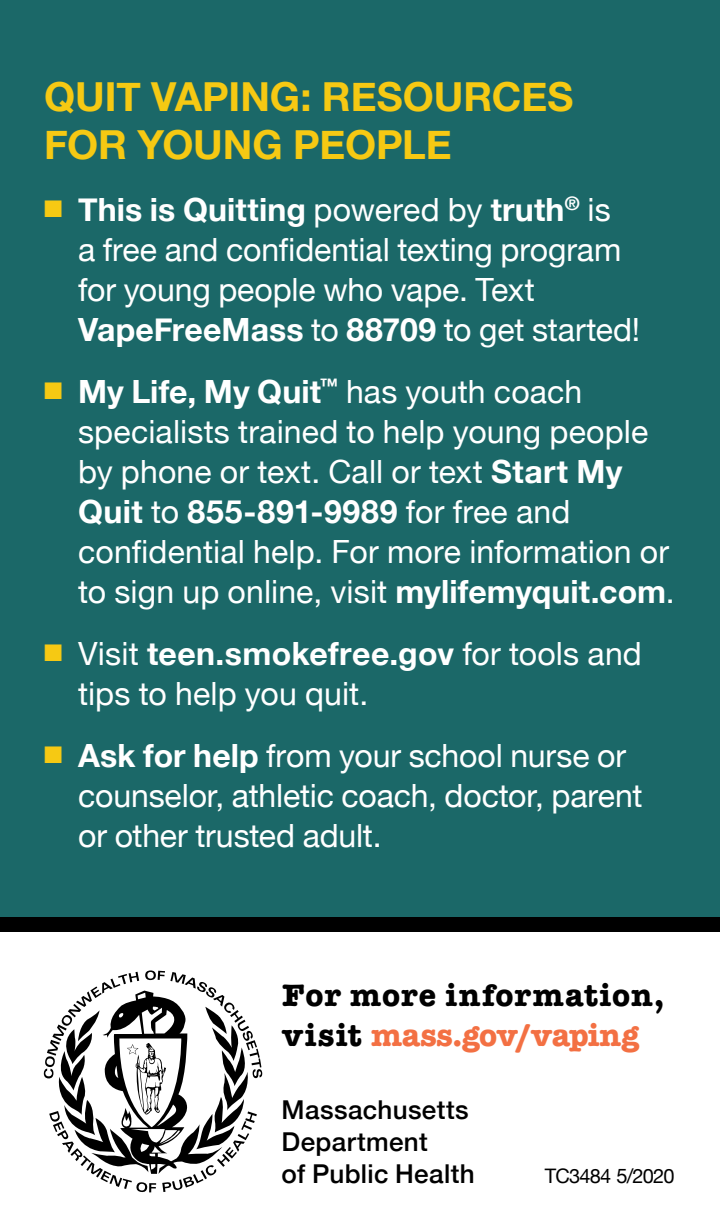
<style>
.page{position:relative;width:720px;height:1224px;background:#fff}
.page>*{position:absolute;margin:0;border:0;box-sizing:border-box;transform-origin:0 0}
.t1{font:700 40px/48px "Helvetica Neue";color:#f6c913}
.t2{font:32px/40px "Helvetica Neue";color:#fff}
.t3{font:700 32px/40px "American Typewriter";letter-spacing:.03em;color:#000}
.t4{font:500 26px/32px "Helvetica Neue";letter-spacing:.015em;color:#000}
.t5{font:20px "Helvetica Neue";letter-spacing:-.04em;color:#000}
.s1{color:#f6c913}
.s2{font-weight:700}
.s3{color:#f37043}
</style>
<div class="page">
<div style="left:0;top:0;width:720px;height:925px;background:#1b6868"></div>
<svg style="left:44px;top:971px;width:218px;height:221px"></svg>
<div style="left:0;top:918px;width:720px;height:14px;background:#000"></div>
<p class="t1" style="left:44px;top:74px;width:531px">QUIT VAPING: RESOURCES<br>FOR YOUNG PEOPLE</p>
<p class="t2" style="left:78px;top:191px;width:564px;text-indent:-34px"><span class="s1">■</span> <span class="s2">This is Quitting</span> powered by <span class="s2">truth</span><sup>®</sup> is<br>a free and confidential texting program for young people who vape. Text <span class="s2">VapeFreeMass</span> to <span class="s2">88709</span> to get started!</p>
<p class="t2" style="left:78px;top:373px;width:598px;text-indent:-34px"><span class="s1">■</span> <span class="s2">My Life, My Quit</span><sup>™</sup> has youth coach specialists trained to help young people by phone or text. Call or text <span class="s2">Start My Quit</span> to <span class="s2">855-891-9989</span> for free and confidential help. For more information or to sign up online, visit <span class="s2">mylifemyquit.com</span>.</p>
<p class="t2" style="left:78px;top:635px;width:565px;text-indent:-34px"><span class="s1">■</span> Visit <span class="s2">teen.smokefree.gov</span> for tools and tips to help you quit.</p>
<p class="t2" style="left:78px;top:737px;width:566px;text-indent:-34px"><span class="s1">■</span> <span class="s2">Ask for help</span> from your school nurse or counselor, athletic coach, doctor, parent or other trusted adult.</p>
<p class="t3" style="left:282px;top:974px;width:384px">For more information, visit <span class="s3">mass.gov/vaping</span></p>
<p class="t4" style="left:282px;top:1092px;width:195px">Massachusetts<br>Department<br>of Public Health</p>
<p class="t5" style="left:545px;top:1161px;width:131px">TC3484 5/2020</p>
</div>
